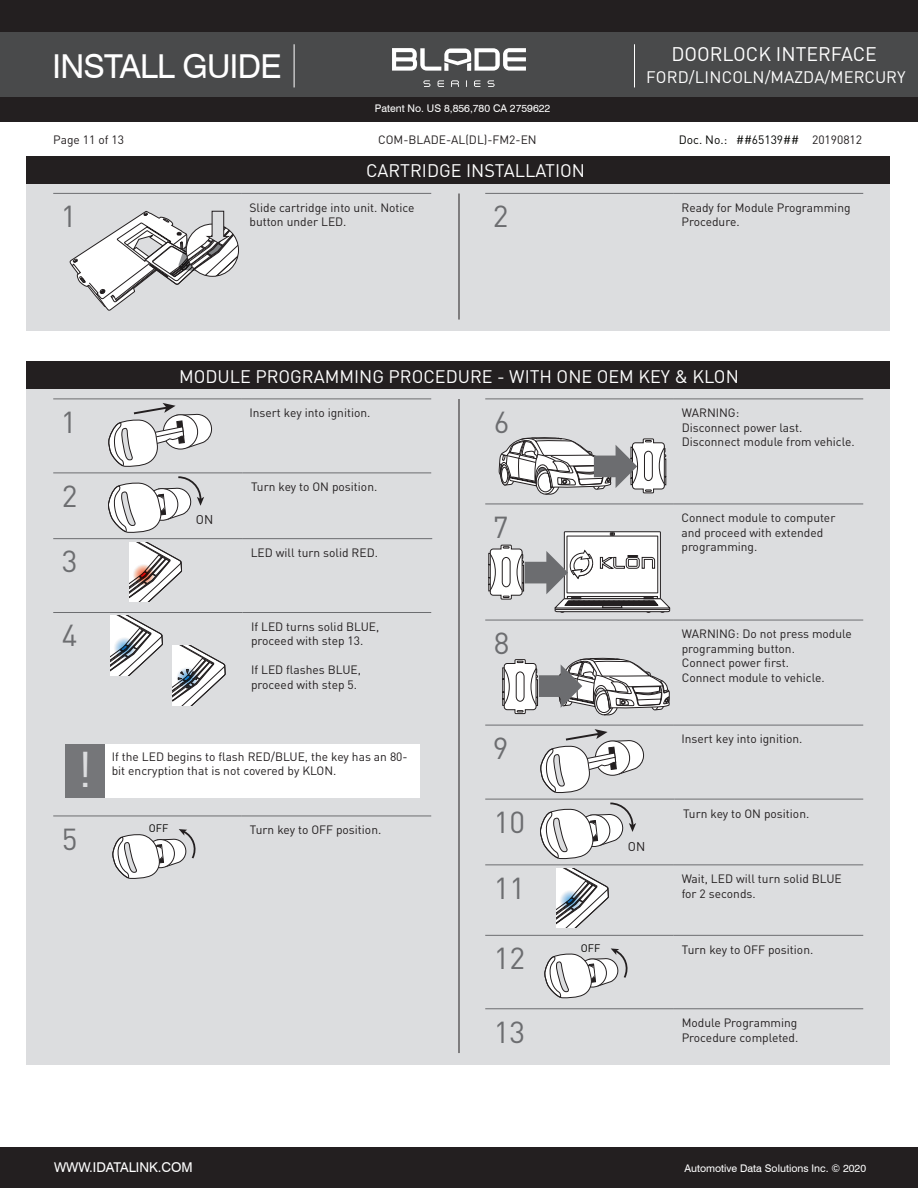
<style>
.page{position:relative;width:918px;height:1188px;background:#fff}
.page>*{position:absolute;margin:0;border:0;box-sizing:border-box;transform-origin:0 0}
.t1{font:49.5px "DIN";color:#dcdddf}
.t2{font:33px "Swiss 721 BT";letter-spacing:-.02em;color:#fff}
.t3{font:30px "DIN";color:#6c6d70}
.t4{font:19.5px "DIN";color:#fff}
.t5{font:18px "DIN";color:#fff}
.t6{font:16.5px "DIN";color:#fff}
.t7{font:13.5px "Swiss 721 BT";color:#fff}
.t8{font:12.6px "DIN";color:#231f20}
.t9{font:12px/14.4px "DIN";color:#231f20}
.t10{font:12px "DIN";color:#040503}
.t11{font:10.8px "DIN";color:#050504}
.t12{font:10.5px "Swiss 721 BT";color:#fff}
.s1{color:#231f20}
</style>
<div class="page">
<div style="left:0;top:1147px;width:918px;height:41px;background:#231f20"></div>
<div style="left:0;top:0;width:918px;height:121px;background:#231f20"></div>
<div style="left:0;top:33px;width:918px;height:64px;background:#494a4b"></div>
<hr style="left:294px;top:44px;width:1px;height:43px;background:#fff">
<hr style="left:634px;top:44px;width:1px;height:43px;background:#fff">
<svg style="left:392px;top:48px;width:134px;height:23px"></svg>
<svg style="left:423px;top:80px;width:72px;height:7px"></svg>
<div style="left:26px;top:184px;width:864px;height:147px;background:#dcdddf"></div>
<div style="left:26px;top:156px;width:864px;height:28px;background:#231f20"></div>
<hr style="left:459px;top:194px;width:1px;height:126px;background:#231f20">
<hr style="left:53px;top:193px;width:189px;height:1px;background:#6c6d70">
<hr style="left:242px;top:193px;width:189px;height:1px;background:#6c6d70">
<hr style="left:485px;top:193px;width:189px;height:1px;background:#6c6d70">
<hr style="left:674px;top:193px;width:189px;height:1px;background:#6c6d70">
<svg style="left:69px;top:210px;width:170px;height:101px"></svg>
<div style="left:26px;top:362px;width:864px;height:27px;background:#231f20"></div>
<div style="left:26px;top:389px;width:864px;height:676px;background:#dcdddf"></div>
<hr style="left:459px;top:399px;width:1px;height:654px;background:#231f20">
<hr style="left:53px;top:399px;width:189px;height:1px;background:#6c6d70">
<hr style="left:242px;top:399px;width:189px;height:1px;background:#6c6d70">
<svg style="left:108px;top:403px;width:104px;height:64px"></svg>
<hr style="left:53px;top:473px;width:189px;height:1px;background:#6c6d70">
<hr style="left:242px;top:473px;width:189px;height:1px;background:#6c6d70">
<svg style="left:108px;top:476px;width:96px;height:57px"></svg>
<div style="left:66px;top:744px;width:39px;height:53px;background:#757679"></div>
<div style="left:105px;top:744px;width:315px;height:53px;background:#fff"></div>
<hr style="left:53px;top:816px;width:188px;height:1px;background:#6c6d70">
<hr style="left:241px;top:816px;width:190px;height:1px;background:#6c6d70">
<svg style="left:113px;top:829px;width:83px;height:50px"></svg>
<hr style="left:485px;top:725px;width:189px;height:1px;background:#6c6d70">
<hr style="left:674px;top:725px;width:189px;height:1px;background:#6c6d70">
<svg style="left:540px;top:729px;width:104px;height:64px"></svg>
<hr style="left:485px;top:799px;width:189px;height:1px;background:#6c6d70">
<hr style="left:674px;top:799px;width:189px;height:1px;background:#6c6d70">
<svg style="left:540px;top:802px;width:96px;height:58px"></svg>
<hr style="left:485px;top:935px;width:188px;height:1px;background:#6c6d70">
<hr style="left:673px;top:935px;width:190px;height:1px;background:#6c6d70">
<svg style="left:545px;top:948px;width:83px;height:51px"></svg>
<hr style="left:485px;top:1008px;width:188px;height:1px;background:#6c6d70">
<hr style="left:673px;top:1008px;width:190px;height:1px;background:#6c6d70">
<hr style="left:485px;top:620px;width:188px;height:1px;background:#6c6d70">
<hr style="left:673px;top:620px;width:190px;height:1px;background:#6c6d70">
<svg style="left:503px;top:658px;width:167px;height:57px"></svg>
<hr style="left:485px;top:399px;width:188px;height:1px;background:#6c6d70">
<hr style="left:673px;top:399px;width:190px;height:1px;background:#6c6d70">
<svg style="left:499px;top:437px;width:167px;height:57px"></svg>
<hr style="left:485px;top:504px;width:189px;height:1px;background:#6c6d70">
<hr style="left:674px;top:504px;width:189px;height:1px;background:#6c6d70">
<div style="left:564px;top:532px;width:96px;height:67px;background:#fff"></div>
<div style="left:564px;top:532px;width:96px;height:67px;border:1px solid #231f20"></div>
<div style="left:567px;top:536px;width:91px;height:57px;border:1px solid #231f20"></div>
<svg style="left:489px;top:545px;width:181px;height:67px"></svg>
<hr style="left:53px;top:538px;width:189px;height:1px;background:#6c6d70">
<hr style="left:242px;top:538px;width:190px;height:1px;background:#6c6d70">
<svg style="left:129px;top:542px;width:53px;height:60px"></svg>
<svg style="left:133px;top:564px;width:21px;height:21px"></svg>
<hr style="left:53px;top:612px;width:189px;height:1px;background:#6c6d70">
<hr style="left:242px;top:612px;width:189px;height:1px;background:#6c6d70">
<svg style="left:173px;top:645px;width:53px;height:60px"></svg>
<svg style="left:110px;top:615px;width:53px;height:60px"></svg>
<svg style="left:114px;top:637px;width:21px;height:22px"></svg>
<hr style="left:485px;top:864px;width:188px;height:1px;background:#6c6d70">
<hr style="left:673px;top:864px;width:190px;height:1px;background:#6c6d70">
<svg style="left:556px;top:868px;width:53px;height:60px"></svg>
<svg style="left:560px;top:890px;width:21px;height:21px"></svg>
<h2 class="t2" style="left:52px;top:46px;width:231px">INSTALL GUIDE</h2>
<p class="t12" style="left:375px;top:102px;width:177px">Patent No. US 8,856,780 CA 2759622</p>
<h3 class="t4" style="left:671px;top:41px;width:207px">DOORLOCK INTERFACE</h3>
<h3 class="t6" style="left:646px;top:67px;width:261px">FORD/LINCOLN/MAZDA/MERCURY</h3>
<p class="t9" style="left:53px;top:132px;width:72px">Page 11 of 13</p>
<p class="t9" style="left:378px;top:132px;width:160px">COM-BLADE-AL(DL)-FM2-EN</p>
<p class="t10" style="left:679px;top:132px;width:185px">Doc. No.: ##65139## <span class="s1">20190812</span></p>
<h3 class="t5" style="left:366px;top:160px;width:220px">CARTRIDGE INSTALLATION</h3>
<h3 class="t3" style="left:61px;top:198px;width:17px">1</h3>
<p class="t9" style="left:249px;top:200px;width:167px">Slide cartridge into unit. Notice button under LED.</p>
<h3 class="t3" style="left:493px;top:198px;width:17px">2</h3>
<p class="t9" style="left:681px;top:200px;width:171px">Ready for Module Programming<br>Procedure.</p>
<h3 class="t5" style="left:179px;top:365px;width:561px">MODULE PROGRAMMING PROCEDURE - WITH ONE OEM KEY &amp; KLON</h3>
<h3 class="t3" style="left:61px;top:403px;width:17px">1</h3>
<p class="t9" style="left:249px;top:406px;width:122px">Insert key into ignition.</p>
<h3 class="t3" style="left:62px;top:477px;width:17px">2</h3>
<p class="t9" style="left:251px;top:480px;width:128px">Turn key to ON position.</p>
<p class="t8" style="left:196px;top:512px;width:19px">ON</p>
<h3 class="t3" style="left:62px;top:543px;width:17px">3</h3>
<p class="t9" style="left:251px;top:545px;width:129px">LED will turn solid RED.</p>
<h3 class="t3" style="left:62px;top:617px;width:17px">4</h3>
<p class="t9" style="left:251px;top:619px;width:130px">If LED turns solid BLUE, proceed with step 13.</p>
<p class="t9" style="left:251px;top:662px;width:111px">If LED flashes BLUE, proceed with step 5.</p>
<h1 class="t1" style="left:77px;top:738px;width:17px">!</h1>
<p class="t9" style="left:112px;top:749px;width:297px">If the LED begins to flash RED/BLUE, the key has an 80- bit encryption that is not covered by KLON.</p>
<h3 class="t3" style="left:62px;top:820px;width:17px">5</h3>
<p class="t11" style="left:149px;top:822px;width:21px">OFF</p>
<p class="t9" style="left:250px;top:823px;width:133px">Turn key to OFF position.</p>
<h3 class="t3" style="left:494px;top:403px;width:17px">6</h3>
<p class="t9" style="left:682px;top:406px;width:174px">WARNING:<br>Disconnect power last.<br>Disconnect module from vehicle.</p>
<h3 class="t3" style="left:493px;top:508px;width:17px">7</h3>
<p class="t9" style="left:681px;top:511px;width:155px">Connect module to computer and proceed with extended programming.</p>
<h3 class="t3" style="left:494px;top:624px;width:17px">8</h3>
<p class="t9" style="left:682px;top:627px;width:172px">WARNING: Do not press module programming button.<br>Connect power first.<br>Connect module to vehicle.</p>
<h3 class="t3" style="left:493px;top:729px;width:17px">9</h3>
<p class="t9" style="left:681px;top:732px;width:122px">Insert key into ignition.</p>
<h3 class="t3" style="left:494px;top:803px;width:33px">10</h3>
<p class="t9" style="left:683px;top:806px;width:128px">Turn key to ON position.</p>
<p class="t8" style="left:628px;top:838px;width:19px">ON</p>
<h3 class="t3" style="left:494px;top:869px;width:33px">11</h3>
<p class="t9" style="left:682px;top:872px;width:162px">Wait, LED will turn solid BLUE for 2 seconds.</p>
<h3 class="t3" style="left:494px;top:940px;width:33px">12</h3>
<p class="t11" style="left:581px;top:941px;width:21px">OFF</p>
<p class="t9" style="left:682px;top:942px;width:133px">Turn key to OFF position.</p>
<h3 class="t3" style="left:494px;top:1013px;width:33px">13</h3>
<p class="t9" style="left:682px;top:1015px;width:118px">Module Programming<br>Procedure completed.</p>
<p class="t7" style="left:54px;top:1159px;width:140px">WWW.IDATALINK.COM</p>
<p class="t12" style="left:684px;top:1162px;width:183px">Automotive Data Solutions Inc. © 2020</p>
</div>
